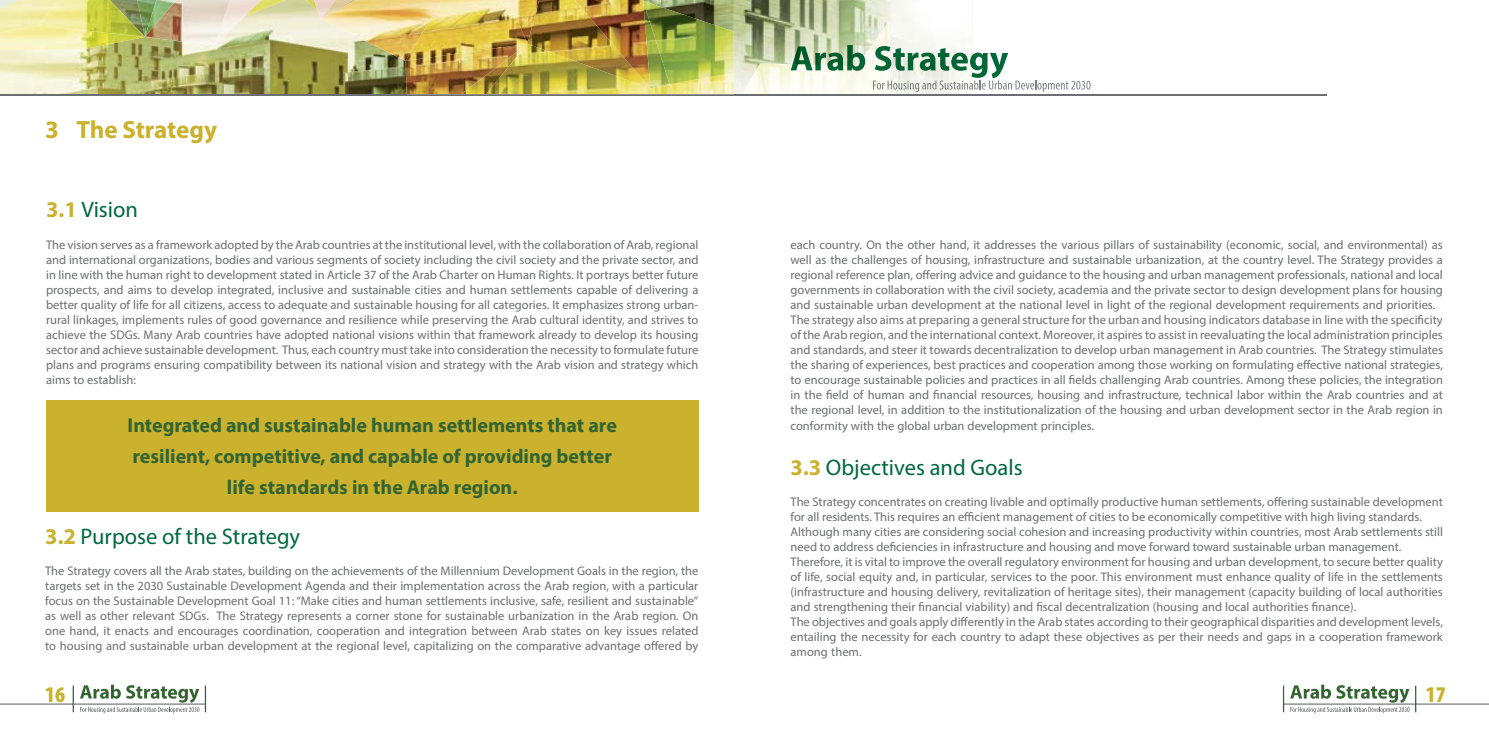
<style>
.page{position:relative;width:1489px;height:745px;background:#fff}
.page>*{position:absolute;margin:0;border:0;box-sizing:border-box;transform-origin:0 0}
.t1{font:700 25px "Myriad Pro";letter-spacing:-.005em;color:#cab22e}
.t2{font:22.5px "Myriad Pro";color:#00683d}
.t3{font:900 condensed 22.5px "Myriad Pro";color:#cab22e}
.t4{font:700 20px/31.2px "Myriad Pro";color:#336431;text-align:center}
.t5{font:12.5px/15px "Myriad Pro";color:#6d6e71;text-align:justify}
.s1{font-weight:700;color:#cab22e}
</style>
<div class="page">
<svg style="left:1290px;top:684px;width:119px;height:28px"></svg>
<svg style="left:1282px;top:686px;width:1px;height:25px"></svg>
<hr style="left:1414px;top:685px;width:2px;height:26px;background:#336431">
<svg style="left:80px;top:684px;width:119px;height:28px"></svg>
<svg style="left:73px;top:685px;width:1px;height:26px"></svg>
<svg style="left:205px;top:685px;width:1px;height:26px"></svg>
<hr style="left:1282px;top:703px;width:206px;height:1px;background:#58595b">
<hr style="left:0;top:703px;width:206px;height:1px;background:#58595b">
<img style="left:661px;top:0;width:311px;height:94px">
<img style="left:393px;top:61px;width:12px;height:33px">
<img style="left:215px;top:10px;width:133px;height:84px">
<img style="left:348px;top:61px;width:45px;height:33px">
<img style="left:0;top:46px;width:215px;height:48px">
<img style="left:741px;top:63px;width:19px;height:31px">
<img style="left:760px;top:63px;width:76px;height:31px">
<img style="left:836px;top:21px;width:53px;height:73px">
<hr style="left:0;top:94px;width:1327px;height:1px;background:#6d6e71">
<img style="left:303px;top:0;width:18px;height:19px">
<img style="left:239px;top:0;width:51px;height:46px">
<img style="left:0;top:0;width:38px;height:12px">
<img style="left:145px;top:0;width:94px;height:46px">
<img style="left:38px;top:0;width:107px;height:25px">
<img style="left:0;top:25px;width:145px;height:25px">
<img style="left:405px;top:61px;width:81px;height:33px">
<img style="left:459px;top:0;width:38px;height:61px">
<img style="left:321px;top:0;width:138px;height:61px">
<img style="left:486px;top:44px;width:41px;height:40px">
<img style="left:497px;top:0;width:30px;height:44px">
<img style="left:321px;top:0;width:89px;height:19px">
<img style="left:527px;top:0;width:24px;height:84px">
<img style="left:551px;top:0;width:99px;height:84px">
<img style="left:406px;top:84px;width:327px;height:11px">
<img style="left:669px;top:1px;width:64px;height:87px">
<img style="left:245px;top:0;width:54px;height:16px">
<img style="left:282px;top:0;width:35px;height:10px">
<img style="left:643px;top:1px;width:26px;height:87px">
<svg style="left:790px;top:45px;width:75px;height:26px;background:#7ba985"></svg>
<svg style="left:873px;top:46px;width:217px;height:46px"></svg>
<div style="left:46px;top:400px;width:652px;height:111px;background:#cab22e"></div>
<h1 class="t1" style="left:45px;top:113px;width:173px">3 The Strategy</h1>
<h2 class="t2" style="left:46px;top:196px;width:93px"><span class="s1">3.1</span> Vision</h2>
<p class="t5" style="left:46px;top:236px;width:654px">The vision serves as a framework adopted by the Arab countries at the institutional level, with the collaboration of Arab, regional and international organizations, bodies and various segments of society including the civil society and the private sector, and in line with the human right to development stated in Article 37 of the Arab Charter on Human Rights. It portrays better future prospects, and aims to develop integrated, inclusive and sustainable cities and human settlements capable of delivering a better quality of life for all citizens, access to adequate and sustainable housing for all categories. It emphasizes strong urban&shy;rural linkages, implements rules of good governance and resilience while preserving the Arab cultural identity, and strives to achieve the SDGs. Many Arab countries have adopted national visions within that framework already to develop its housing sector and achieve sustainable development. Thus, each country must take into consideration the necessity to formulate future plans and programs ensuring compatibility between its national vision and strategy with the Arab vision and strategy which aims to establish:</p>
<p class="t5" style="left:790px;top:237px;width:654px;text-align:left">each country. On the other hand, it addresses the various pillars of sustainability (economic, social, and environmental) as well as the challenges of housing, infrastructure and sustainable urbanization, at the country level. The Strategy provides a regional reference plan, offering advice and guidance to the housing and urban management professionals, national and local governments in collaboration with the civil society, academia and the private sector to design development plans for housing and sustainable urban development at the national level in light of the regional development requirements and priorities.<br>The strategy also aims at preparing a general structure for the urban and housing indicators database in line with the specificity of the Arab region, and the international context. Moreover, it aspires to assist in reevaluating the local administration principles and standards, and steer it towards decentralization to develop urban management in Arab countries. The Strategy stimulates the sharing of experiences, best practices and cooperation among those working on formulating effective national strategies, to encourage sustainable policies and practices in all fields challenging Arab countries. Among these policies, the integration in the field of human and financial resources, housing and infrastructure, technical labor within the Arab countries and at the regional level, in addition to the institutionalization of the housing and urban development sector in the Arab region in</p>
<h3 class="t4" style="left:128px;top:408px;width:491px">Integrated and sustainable human settlements that are</h3>
<p class="t5" style="left:790px;top:417px;width:305px">conformity with the global urban development principles.</p>
<h3 class="t4" style="left:132px;top:440px;width:481px">resilient, competitive, and capable of providing better life standards in the Arab region.</h3>
<h2 class="t2" style="left:790px;top:453px;width:233px"><span class="s1">3.3</span> Objectives and Goals</h2>
<p class="t5" style="left:790px;top:494px;width:654px;text-align:left">The Strategy concentrates on creating livable and optimally productive human settlements, offering sustainable development for all residents. This requires an efficient management of cities to be economically competitive with high living standards.<br>Although many cities are considering social cohesion and increasing productivity within countries, most Arab settlements still need to address deficiencies in infrastructure and housing and move forward toward sustainable urban management.<br>Therefore, it is vital to improve the overall regulatory environment for housing and urban development, to secure better quality of life, social equity and, in particular, services to the poor. This environment must enhance quality of life in the settlements (infrastructure and housing delivery, revitalization of heritage sites), their management (capacity building of local authorities and strengthening their financial viability) and fiscal decentralization (housing and local authorities finance).<br>The objectives and goals apply differently in the Arab states according to their geographical disparities and development levels, entailing the necessity for each country to adapt these objectives as per their needs and gaps in a cooperation framework among them.</p>
<h2 class="t2" style="left:45px;top:522px;width:256px"><span class="s1">3.2</span> Purpose of the Strategy</h2>
<p class="t5" style="left:45px;top:563px;width:654px">The Strategy covers all the Arab states, building on the achievements of the Millennium Development Goals in the region, the targets set in the 2030 Sustainable Development Agenda and their implementation across the Arab region, with a particular focus on the Sustainable Development Goal 11: “Make cities and human settlements inclusive, safe, resilient and sustainable” as well as other relevant SDGs. The Strategy represents a corner stone for sustainable urbanization in the Arab region. On one hand, it enacts and encourages coordination, cooperation and integration between Arab states on key issues related to housing and sustainable urban development at the regional level, capitalizing on the comparative advantage offered by</p>
<h2 class="t3" style="left:45px;top:681px;width:21px">16</h2>
<h2 class="t3" style="left:1425px;top:681px;width:21px">17</h2>
</div>
